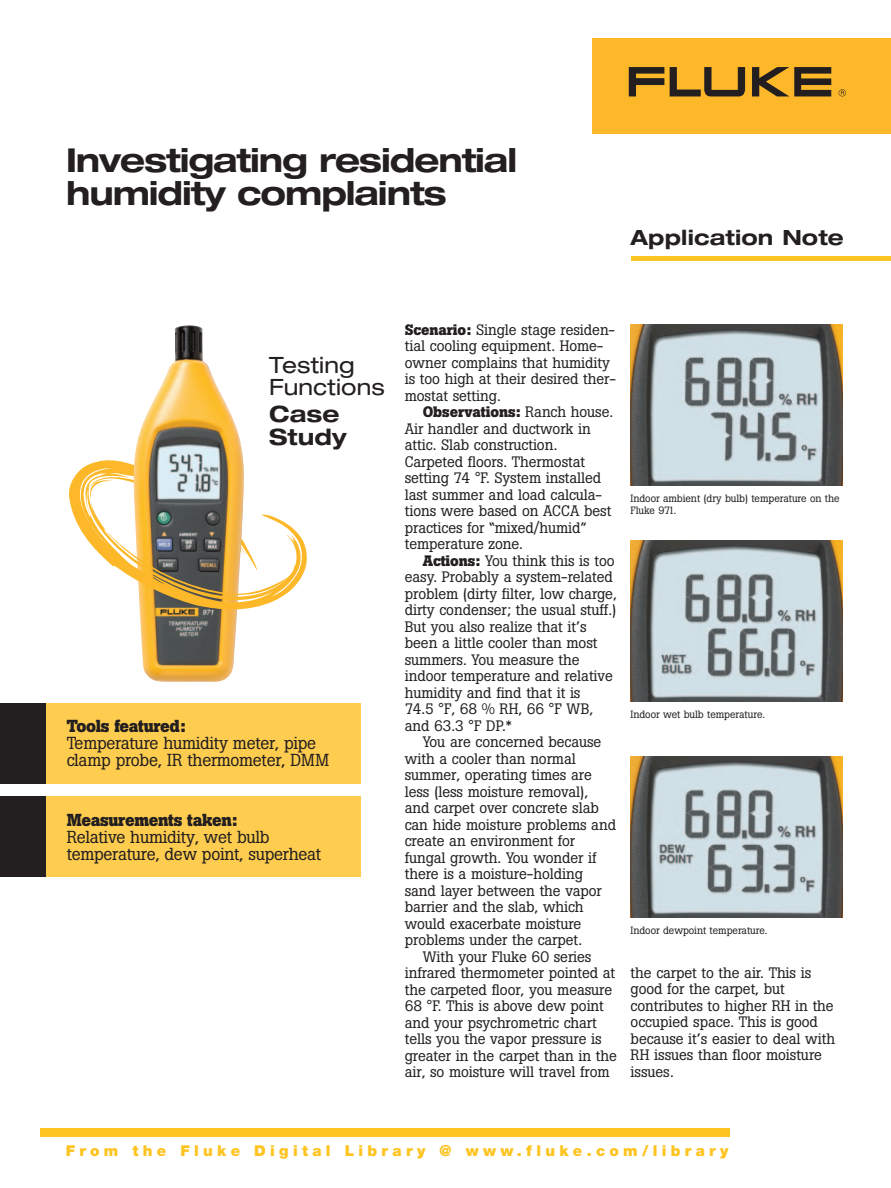
<style>
.page{position:relative;width:891px;height:1188px;background:#fff}
.page>*{position:absolute;margin:0;border:0;box-sizing:border-box;transform-origin:0 0}
.t1{font:700 expanded 33px/33px "Helvetica Neue";letter-spacing:-.035em;color:#231f20}
.t2{font:expanded 22.5px/22.5px "Helvetica Neue";letter-spacing:.005em;color:#231f20}
.t3{font:700 expanded 22.5px/22.5px "Helvetica Neue";letter-spacing:.01em;color:#231f20}
.t4{font:700 expanded 21px "Helvetica Neue";letter-spacing:.01em;color:#231f20}
.t5{font:17.25px/17.2px "Boton";letter-spacing:-.02em;color:#231f20}
.t6{font:700 17.25px "Boton";letter-spacing:-.02em;color:#231f20}
.t7{font:15px/16.5px "Boton";letter-spacing:-.005em;color:#231f20}
.t8{font:900 15px "Helvetica Neue";letter-spacing:.285em;color:#fec422}
.t9{font:10.5px/12px "Boton";letter-spacing:-.005em;color:#231f20}
.s1{font-weight:700}
</style>
<div class="page">
<div style="left:592px;top:38px;width:299px;height:95px;background:#fcb828"></div>
<svg style="left:629px;top:67px;width:35px;height:29px"></svg>
<svg style="left:752px;top:67px;width:79px;height:29px"></svg>
<svg style="left:670px;top:67px;width:75px;height:29px"></svg>
<svg style="left:839px;top:89px;width:7px;height:7px"></svg>
<div style="left:40px;top:1128px;width:690px;height:8px;background:#fec422"></div>
<div style="left:631px;top:256px;width:260px;height:5px;background:#fec422"></div>
<div style="left:0;top:703px;width:361px;height:81px;background:#fecc4e"></div>
<div style="left:0;top:703px;width:46px;height:81px;background:#231f20"></div>
<div style="left:0;top:796px;width:361px;height:82px;background:#fecc4e"></div>
<div style="left:0;top:796px;width:46px;height:82px;background:#231f20"></div>
<img style="left:139px;top:610px;width:98px;height:72px">
<svg style="left:69px;top:460px;width:238px;height:150px"></svg>
<img style="left:134px;top:325px;width:110px;height:227px">
<img style="left:631px;top:324px;width:212px;height:162px">
<img style="left:631px;top:540px;width:212px;height:162px">
<img style="left:631px;top:756px;width:212px;height:162px">
<h1 class="t1" style="left:66px;top:147px;width:453px">Investigating residential humidity complaints</h1>
<h3 class="t4" style="left:631px;top:230px;width:215px">Application Note</h3>
<h2 class="t2" style="left:269px;top:356px;width:117px">Testing<br>Functions</h2>
<h2 class="t3" style="left:269px;top:405px;width:79px">Case<br>Study</h2>
<p class="t6" style="left:67px;top:719px;width:121px">Tools featured:</p>
<p class="t5" style="left:67px;top:736px;width:264px">Temperature humidity meter, pipe clamp probe, IR thermometer, DMM</p>
<p class="t6" style="left:67px;top:813px;width:173px">Measurements taken:</p>
<p class="t5" style="left:67px;top:830px;width:256px">Relative humidity, wet bulb temperature, dew point, superheat</p>
<p class="t7" style="left:405px;top:323px;width:213px"><span class="s1">Scenario:</span> Single stage residen&shy;tial cooling equipment. Home&shy;owner complains that humidity is too high at their desired ther&shy;mostat setting.</p>
<p class="t7" style="left:405px;top:405px;width:210px;text-indent:18px"><span class="s1">Observations:</span> Ranch house.<br>Air handler and ductwork in attic. Slab construction.<br>Carpeted floors. Thermostat setting 74 °F. System installed last summer and load calcula&shy;tions were based on ACCA best practices for “mixed/humid” temperature zone.</p>
<p class="t7" style="left:405px;top:554px;width:213px;text-indent:18px"><span class="s1">Actions:</span> You think this is too easy. Probably a system-related problem (dirty filter, low charge, dirty condenser; the usual stuff.)<br>But you also realize that it’s been a little cooler than most summers. You measure the indoor temperature and relative humidity and find that it is<br>74.5 °F, 68 % RH, 66 °F WB, and 63.3 °F DP.*</p>
<p class="t7" style="left:423px;top:735px;width:180px">You are concerned because</p>
<p class="t7" style="left:405px;top:752px;width:173px">with a cooler than normal</p>
<p class="t7" style="left:405px;top:768px;width:189px">summer, operating times are</p>
<p class="t7" style="left:405px;top:785px;width:185px">less (less moisture removal),</p>
<p class="t7" style="left:405px;top:801px;width:196px">and carpet over concrete slab</p>
<p class="t7" style="left:405px;top:818px;width:213px">can hide moisture problems and</p>
<p class="t7" style="left:405px;top:834px;width:172px">create an environment for</p>
<p class="t7" style="left:405px;top:851px;width:193px">fungal growth. You wonder if</p>
<p class="t7" style="left:405px;top:867px;width:180px">there is a moisture-holding</p>
<p class="t7" style="left:405px;top:884px;width:199px">sand layer between the vapor</p>
<p class="t7" style="left:405px;top:900px;width:180px">barrier and the slab, which</p>
<p class="t7" style="left:405px;top:917px;width:178px">would exacerbate moisture</p>
<p class="t7" style="left:405px;top:933px;width:179px">problems under the carpet.</p>
<p class="t7" style="left:423px;top:950px;width:170px">With your Fluke 60 series</p>
<p class="t7" style="left:405px;top:966px;width:212px">infrared thermometer pointed at</p>
<p class="t7" style="left:405px;top:983px;width:209px">the carpeted floor, you measure</p>
<p class="t7" style="left:405px;top:999px;width:201px">68 °F. This is above dew point</p>
<p class="t7" style="left:405px;top:1016px;width:194px">and your psychrometric chart</p>
<p class="t7" style="left:405px;top:1032px;width:199px">tells you the vapor pressure is</p>
<p class="t7" style="left:405px;top:1049px;width:214px">greater in the carpet than in the</p>
<p class="t7" style="left:405px;top:1065px;width:206px">air, so moisture will travel from</p>
<p class="t9" style="left:631px;top:494px;width:210px">Indoor ambient (dry bulb) temperature on the<br>Fluke 971.</p>
<p class="t9" style="left:631px;top:710px;width:136px">Indoor wet bulb temperature.</p>
<p class="t9" style="left:631px;top:926px;width:138px">Indoor dewpoint temperature.</p>
<p class="t7" style="left:631px;top:966px;width:206px">the carpet to the air. This is good for the carpet, but contributes to higher RH in the occupied space. This is good because it’s easier to deal with<br>RH issues than floor moisture issues.</p>
<p class="t8" style="left:66px;top:1145px;width:664px">From the Fluke Digital Library @ www.fluke.com/library</p>
</div>
